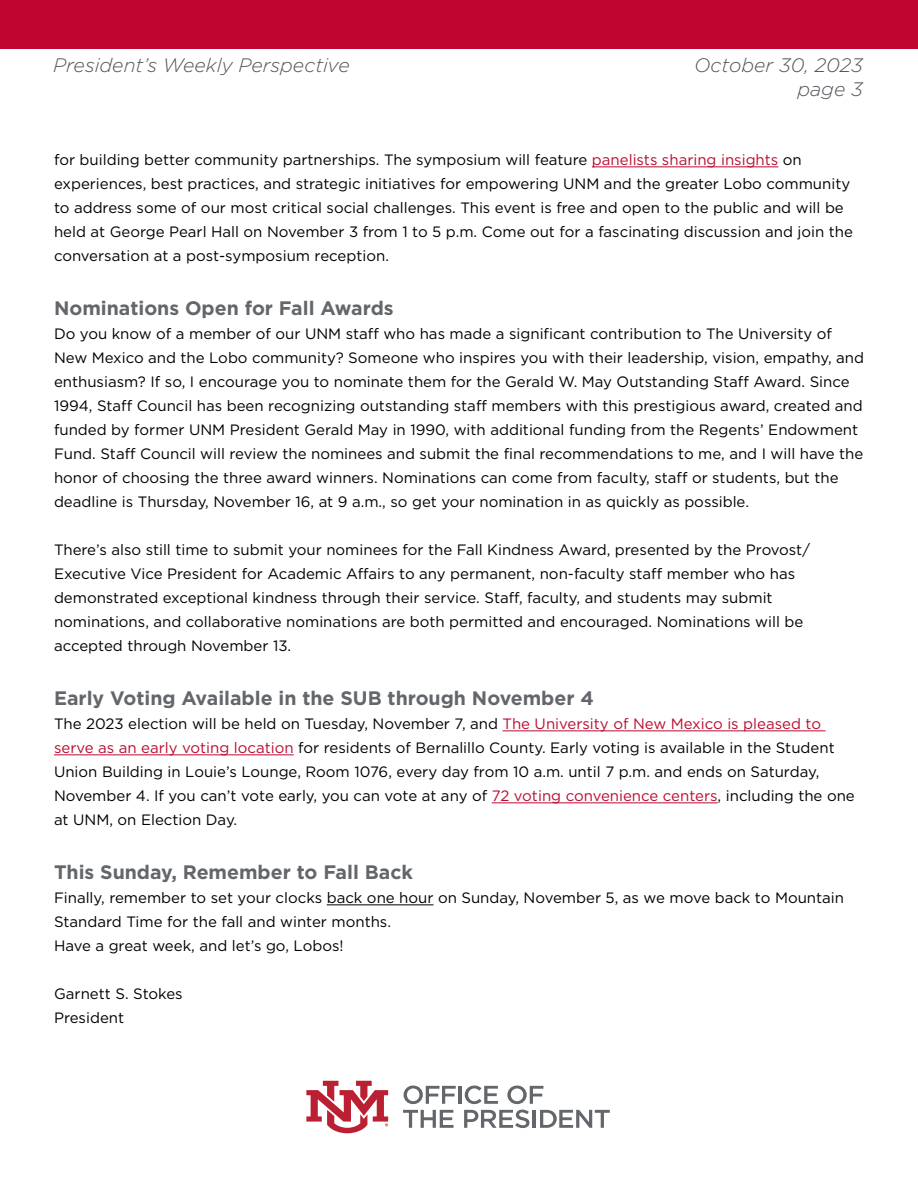
<style>
.page{position:relative;width:918px;height:1188px;background:#fff}
.page>*{position:absolute;margin:0;border:0;box-sizing:border-box;transform-origin:0 0}
.Body_Copy_-_Letter{font:700 19.5px "Gotham";color:#63666a}
.t1{font:italic 300 19.5px/23.4px "Gotham";color:#52555b;text-align:right}
.Body_Copy_-_Letter-2{font:15px/24px "Gotham";color:#000}
.s1{color:#ba0c2f}
</style>
<div class="page">
<hr style="left:592px;top:166px;width:186px;height:1px;background:#ba0c2f">
<hr style="left:503px;top:730px;width:323px;height:1px;background:#ba0c2f">
<hr style="left:54px;top:754px;width:240px;height:1px;background:#ba0c2f">
<hr style="left:492px;top:802px;width:226px;height:1px;background:#ba0c2f">
<hr style="left:327px;top:904px;width:107px;height:1px;background:#000">
<div style="left:0;top:0;width:918px;height:49px;background:#c00630"></div>
<svg style="left:404px;top:1086px;width:52px;height:18px"></svg>
<hr style="left:459px;top:1086px;width:3px;height:18px;background:#63676b">
<svg style="left:465px;top:1086px;width:33px;height:18px"></svg>
<svg style="left:507px;top:1086px;width:36px;height:18px"></svg>
<svg style="left:403px;top:1110px;width:51px;height:18px"></svg>
<svg style="left:464px;top:1110px;width:65px;height:18px"></svg>
<hr style="left:533px;top:1110px;width:3px;height:18px;background:#63676b">
<svg style="left:540px;top:1110px;width:70px;height:18px"></svg>
<svg style="left:306px;top:1081px;width:82px;height:52px"></svg>
<h1 class="t1" style="left:53px;top:53px;width:298px">President’s Weekly Perspective</h1>
<h1 class="t1" style="left:694px;top:53px;width:171px">October 30, 2023 page 3</h1>
<p class="Body_Copy_-_Letter-2" style="left:54px;top:148px;width:801px">for building better community partnerships. The symposium will feature <span class="s1">panelists sharing insights</span> on experiences, best practices, and strategic initiatives for empowering UNM and the greater Lobo community to address some of our most critical social challenges. This event is free and open to the public and will be held at George Pearl Hall on November 3 from 1 to 5 p.m. Come out for a fascinating discussion and join the conversation at a post-symposium reception.</p>
<p class="Body_Copy_-_Letter" style="left:54px;top:296px;width:341px">Nominations Open for Fall Awards</p>
<p class="Body_Copy_-_Letter-2" style="left:54px;top:322px;width:812px">Do you know of a member of our UNM staff who has made a significant contribution to The University of New Mexico and the Lobo community? Someone who inspires you with their leadership, vision, empathy, and enthusiasm? If so, I encourage you to nominate them for the Gerald W. May Outstanding Staff Award. Since 1994, Staff Council has been recognizing outstanding staff members with this prestigious award, created and funded by former UNM President Gerald May in 1990, with additional funding from the Regents’ Endowment Fund. Staff Council will review the nominees and submit the final recommendations to me, and I will have the honor of choosing the three award winners. Nominations can come from faculty, staff or students, but the deadline is Thursday, November 16, at 9 a.m., so get your nomination in as quickly as possible.</p>
<p class="Body_Copy_-_Letter-2" style="left:54px;top:538px;width:757px">There’s also still time to submit your nominees for the Fall Kindness Award, presented by the Provost/ Executive Vice President for Academic Affairs to any permanent, non-faculty staff member who has demonstrated exceptional kindness through their service. Staff, faculty, and students may submit nominations, and collaborative nominations are both permitted and encouraged. Nominations will be accepted through November 13.</p>
<p class="Body_Copy_-_Letter" style="left:54px;top:686px;width:541px">Early Voting Available in the SUB through November 4</p>
<p class="Body_Copy_-_Letter-2" style="left:54px;top:712px;width:802px">The 2023 election will be held on Tuesday, November 7, and <span class="s1">The University of New Mexico is pleased to serve as an early voting location</span> for residents of Bernalillo County. Early voting is available in the Student Union Building in Louie’s Lounge, Room 1076, every day from 10 a.m. until 7 p.m. and ends on Saturday, November 4. If you can’t vote early, you can vote at any of <span class="s1">72 voting convenience centers</span>, including the one at UNM, on Election Day.</p>
<p class="Body_Copy_-_Letter" style="left:54px;top:860px;width:361px">This Sunday, Remember to Fall Back</p>
<p class="Body_Copy_-_Letter-2" style="left:54px;top:886px;width:792px">Finally, remember to set your clocks back one hour on Sunday, November 5, as we move back to Mountain<br>Standard Time for the fall and winter months.</p>
<p class="Body_Copy_-_Letter-2" style="left:54px;top:934px;width:291px">Have a great week, and let’s go, Lobos!</p>
<p class="Body_Copy_-_Letter-2" style="left:54px;top:982px;width:130px">Garnett S. Stokes</p>
<p class="Body_Copy_-_Letter-2" style="left:54px;top:1006px;width:72px">President</p>
</div>
